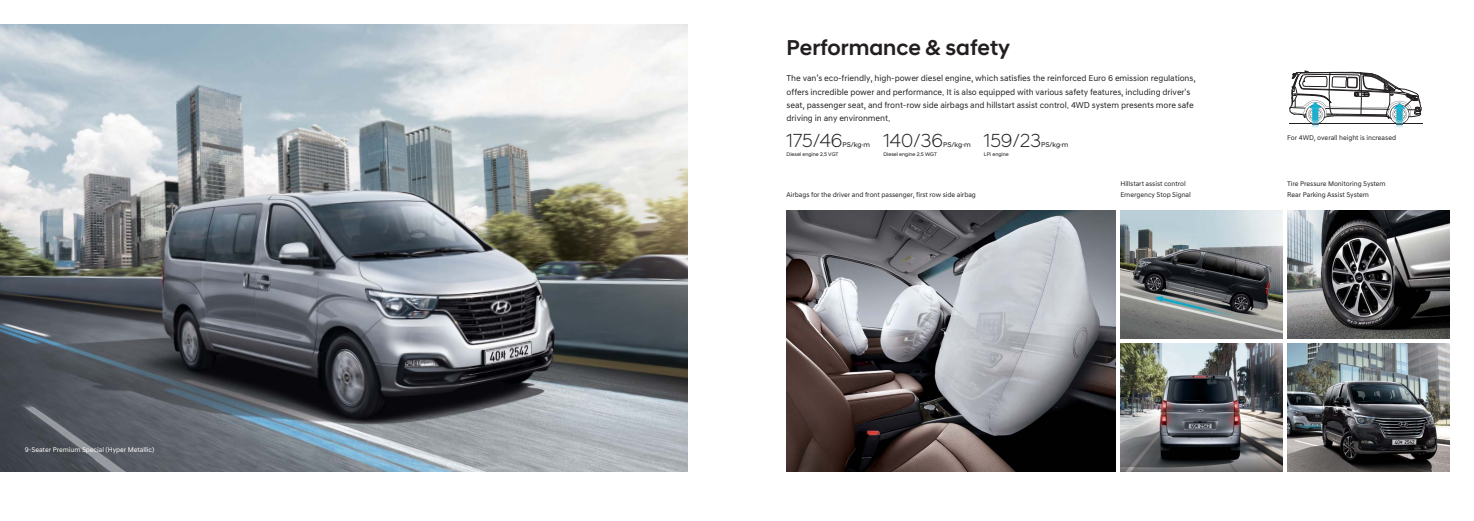
<style>
.page{position:relative;width:1474px;height:521px;background:#fff}
.page>*{position:absolute;margin:0;border:0;box-sizing:border-box;transform-origin:0 0}
.t1{font:21.88px "Hyundai Sans Head KROTF Medium KS Cpc EUC H";color:#231f20}
.t2{font:19.25px "Hyundai Sans Head KROTF Light KS Cpc EUC H";color:#231f20}
.t3{font:8.75px/13.1px "Hyundai Sans Text KROTF Regular KS Cpc EUC H";letter-spacing:-.01em;color:#231f20}
.t4{font:7px/11.4px "Hyundai Sans Text KROTF Regular KS Cpc EUC H";letter-spacing:-.01em;color:#231f20}
.t5{font:7px "Hyundai Sans Text KROTF Regular KS Cpc EUC H";letter-spacing:-.01em;color:#fff}
.t6{font:7px "Hyundai Sans Head KROTF Regular KS Cpc EUC H";color:#231f20}
.t7{font:5.25px "Hyundai Sans Head KROTF Regular KS Cpc EUC H";color:#231f20}
</style>
<div class="page">
<img style="left:0;top:25px;width:687px;height:446px">
<img style="left:786px;top:211px;width:329px;height:260px">
<img style="left:1120px;top:344px;width:162px;height:127px">
<hr style="left:1288px;top:123px;width:134px;height:1px;background:#231f20">
<svg style="left:1288px;top:71px;width:133px;height:57px"></svg>
<img style="left:1120px;top:211px;width:162px;height:128px">
<img style="left:1287px;top:211px;width:162px;height:128px">
<img style="left:1287px;top:344px;width:162px;height:127px">
<p class="t5" style="left:25px;top:447px;width:131px">9-Seater Premium Special (Hyper Metallic)</p>
<h1 class="t1" style="left:786px;top:38px;width:225px">Performance &amp; safety</h1>
<p class="t3" style="left:786px;top:73px;width:410px">The van’s eco-friendly, high-power diesel engine, which satisfies the reinforced Euro 6 emission regulations, offers incredible power and performance. It is also equipped with various safety features, including driver's seat, passenger seat, and front-row side airbags and hillstart assist control. 4WD system presents more safe driving in any environment.</p>
<h2 class="t2" style="left:786px;top:132px;width:57px">175/46</h2>
<p class="t6" style="left:842px;top:141px;width:29px">PS/kg·m</p>
<p class="t7" style="left:786px;top:152px;width:53px">Diesel engine 2.5 VGT</p>
<h2 class="t2" style="left:883px;top:132px;width:61px">140/36</h2>
<p class="t6" style="left:943px;top:141px;width:29px">PS/kg·m</p>
<p class="t7" style="left:883px;top:152px;width:55px">Diesel engine 2.5 WGT</p>
<h2 class="t2" style="left:983px;top:132px;width:59px">159/23</h2>
<p class="t6" style="left:1041px;top:141px;width:29px">PS/kg·m</p>
<p class="t7" style="left:983px;top:152px;width:26px">LPi engine</p>
<p class="t4" style="left:1287px;top:132px;width:110px">For 4WD, overall height is increased</p>
<p class="t4" style="left:786px;top:190px;width:191px">Airbags for the driver and front passenger, first row side airbag</p>
<p class="t4" style="left:1120px;top:178px;width:72px">Hillstart assist control<br>Emergency Stop Signal</p>
<p class="t4" style="left:1287px;top:178px;width:100px">Tire Pressure Monitoring System<br>Rear Parking Assist System</p>
</div>
